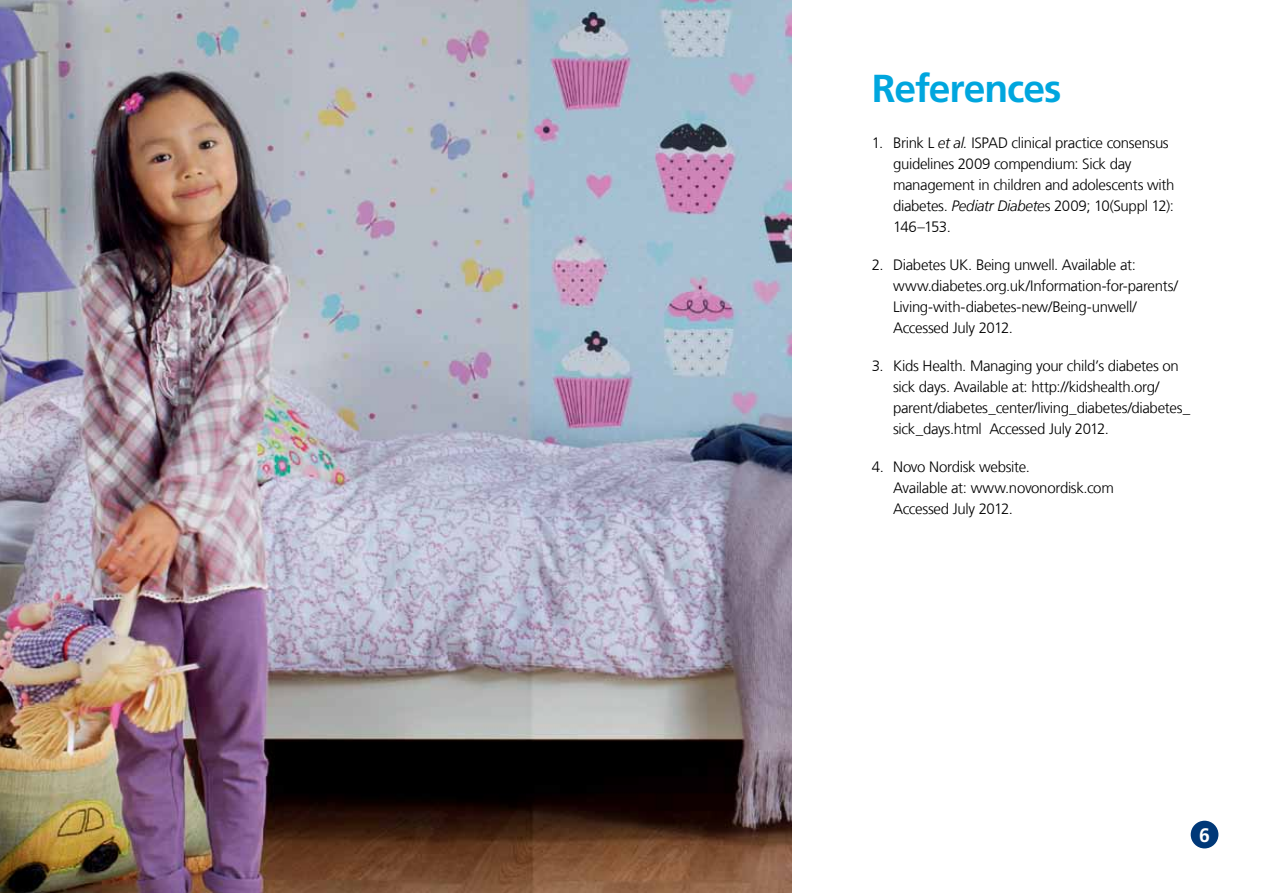
<style>
.page{position:relative;width:1263px;height:893px;background:#fff}
.page>*{position:absolute;margin:0;border:0;box-sizing:border-box;transform-origin:0 0}
.t1{font:700 39px "Frutiger LT Com";letter-spacing:-.03em;color:#00a6de}
.t2{font:700 19.5px "Frutiger LT Com";color:#fff}
.t3{font:300 15px/21px "Frutiger LT Com";letter-spacing:-.025em;color:#000}
.s1{font-style:italic}
</style>
<div class="page">
<img style="left:0;top:0;width:792px;height:893px">
<div style="left:1191px;top:821px;width:27px;height:27px;background:#003878;border-radius:50%"></div>
<h1 class="t1" style="left:872px;top:65px;width:191px">References</h1>
<p class="t3" style="left:893px;top:132px;width:283px;text-indent:-21px">1. Brink L <span class="s1">et al.</span> ISPAD clinical practice consensus guidelines 2009 compendium: Sick day management in children and adolescents with diabetes. <span class="s1">Pediatr Diabete</span>s 2009; 10(Suppl 12):<br>146–153.</p>
<p class="t3" style="left:893px;top:254px;width:286px;text-indent:-21px">2. Diabetes UK. Being unwell. Available at: www.diabetes.org.uk/Information-for-parents/ Living-with-diabetes-new/Being-unwell/ Accessed July 2012.</p>
<p class="t3" style="left:893px;top:355px;width:299px;text-indent:-21px">3. Kids Health. Managing your child’s diabetes on sick days. Available at: http://kidshealth.org/ parent/diabetes_center/living_diabetes/diabetes_ sick_days.html Accessed July 2012.</p>
<p class="t3" style="left:893px;top:456px;width:222px;text-indent:-21px">4. Novo Nordisk website.<br>Available at: www.novonordisk.com<br>Accessed July 2012.</p>
<h2 class="t2" style="left:1199px;top:823px;width:12px">6</h2>
</div>
